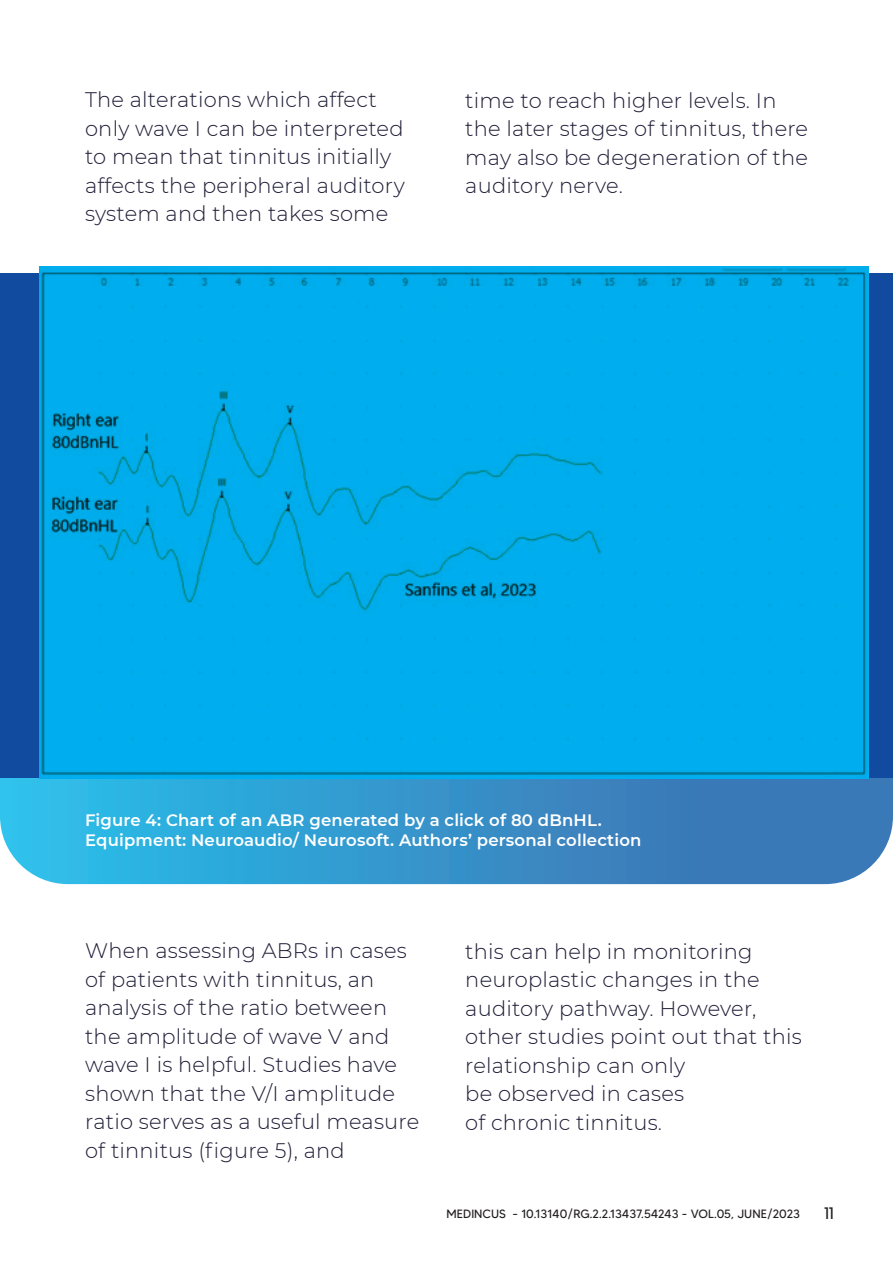
<style>
.page{position:relative;width:893px;height:1263px;background:#fff}
.page>*{position:absolute;margin:0;border:0;box-sizing:border-box;transform-origin:0 0}
.t1{font:300 21px/28.5px "Montserrat";letter-spacing:.01em;color:#1e1c36}
.t2{font:600 16.5px/19.8px "Montserrat";letter-spacing:.01em;color:#fff}
.t3{font:16.5px "Poppins";color:#231f20}
.t4{font:12px "MADETOMMY";letter-spacing:-.005em;color:#231f20}
</style>
<div class="page">
<svg style="left:0;top:778px;width:893px;height:106px;background:#3896cc"></svg>
<div style="left:0;top:273px;width:893px;height:505px;background:#114ba0"></div>
<div style="left:39px;top:266px;width:829px;height:512px;background:#00aeef"></div>
<p class="t1" style="left:85px;top:85px;width:321px">The alterations which affect only wave I can be interpreted to mean that tinnitus initially affects the peripheral auditory system and then takes some</p>
<p class="t1" style="left:465px;top:85px;width:344px">time to reach higher levels. In the later stages of tinnitus, there may also be degeneration of the auditory nerve.</p>
<p class="t2" style="left:85px;top:809px;width:558px">Figure 4: Chart of an ABR generated by a click of 80 dBnHL.<br>Equipment: Neuroaudio/ Neurosoft. Authors’ personal collection</p>
<p class="t1" style="left:85px;top:936px;width:336px">When assessing ABRs in cases of patients with tinnitus, an analysis of the ratio between the amplitude of wave V and wave I is helpful. Studies have shown that the V/I amplitude ratio serves as a useful measure of tinnitus (figure 5), and</p>
<p class="t1" style="left:465px;top:936px;width:338px">this can help in monitoring neuroplastic changes in the auditory pathway. However, other studies point out that this relationship can only<br>be observed in cases<br>of chronic tinnitus.</p>
<p class="t4" style="left:447px;top:1206px;width:355px">MEDINCUS - 10.13140/RG.2.2.13437.54243 - VOL.05, JUNE/2023</p>
<p class="t3" style="left:824px;top:1203px;width:11px">11</p>
</div>
